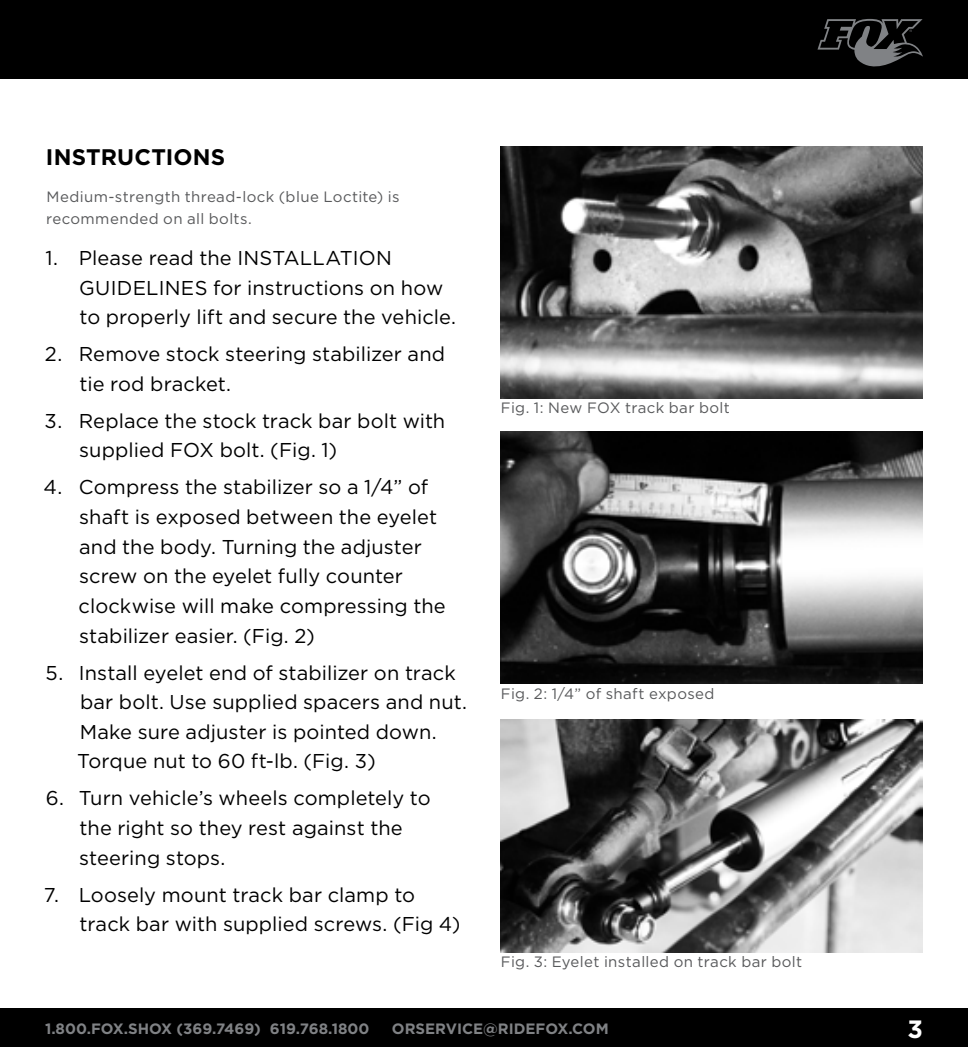
<style>
.page{position:relative;width:968px;height:1047px;background:#fff}
.page>*{position:absolute;margin:0;border:0;box-sizing:border-box;transform-origin:0 0}
.t1{font:700 25px "Gotham";color:#fff}
.t2{font:700 22.5px "Gotham";letter-spacing:.01em;color:#000}
.t3{font:20px/29.8px "Gotham";letter-spacing:.005em;color:#000}
.t4{font:15px/22.2px "Gotham";letter-spacing:.025em;color:#58595b}
.t5{font:700 15px "Gotham";color:#808285}
</style>
<div class="page">
<img style="left:501px;top:719px;width:421px;height:233px">
<img style="left:501px;top:146px;width:421px;height:253px">
<img style="left:501px;top:431px;width:421px;height:252px">
<div style="left:0;top:1007px;width:968px;height:39px;background:#000"></div>
<div style="left:0;top:0;width:968px;height:79px;background:#000"></div>
<svg style="left:817px;top:19px;width:105px;height:48px"></svg>
<p class="t2" style="left:46px;top:144px;width:181px">INSTRUCTIONS</p>
<p class="t4" style="left:46px;top:185px;width:355px">Medium-strength thread-lock (blue Loctite) is recommended on all bolts.</p>
<p class="t3" style="left:79px;top:243px;width:378px;text-indent:-34px">1. Please read the INSTALLATION<br>GU ID ELINES for instructions on how to properly lift and secure the vehicle.</p>
<p class="t3" style="left:80px;top:339px;width:367px;text-indent:-35px">2. Remove stock steering stabilizer and tie rod bracket.</p>
<p class="t3" style="left:79px;top:405px;width:367px;text-indent:-35px">3. Replace the stock track bar bolt with supplied FOX bolt. (Fig. 1)</p>
<p class="t3" style="left:79px;top:472px;width:368px;text-indent:-35px">4. Compress the stabilizer so a 1/4” of shaft is exposed between the eyelet and the body. Turning the adjuster screw on the eyelet fully counter clockwise will make compressing the stabilizer easier. (Fig. 2)</p>
<p class="t3" style="left:77px;top:657px;width:391px;text-indent:-32px">5. Install eyelet end of stabilizer on track bar bolt. Use supplied spacers and nut.<br>Make sure adjuster is pointed down.<br>Torque nut to 60 ft-lb. (Fig. 3)</p>
<p class="t3" style="left:79px;top:782px;width:353px;text-indent:-33px">6. Turn vehicle’s wheels completely to the right so they rest against the steering stops.</p>
<p class="t3" style="left:80px;top:879px;width:382px;text-indent:-36px">7. Loosely mount track bar clamp to track bar with supplied screws. (Fig 4)</p>
<p class="t4" style="left:501px;top:396px;width:230px">Fig. 1: New FOX track bar bolt</p>
<p class="t4" style="left:501px;top:681px;width:215px">Fig. 2: 1/4” of shaft exposed</p>
<p class="t4" style="left:501px;top:950px;width:303px">Fig. 3: Eyelet installed on track bar bolt</p>
<p class="t5" style="left:45px;top:1019px;width:326px">1.800.FOX.SHOX (369.7469) 619.768.1800</p>
<p class="t5" style="left:392px;top:1019px;width:155px">ORSERVICE@RIDEFOX</p>
<p class="t5" style="left:568px;top:1019px;width:42px">.COM</p>
<p class="t1" style="left:907px;top:1014px;width:17px">3</p>
</div>
